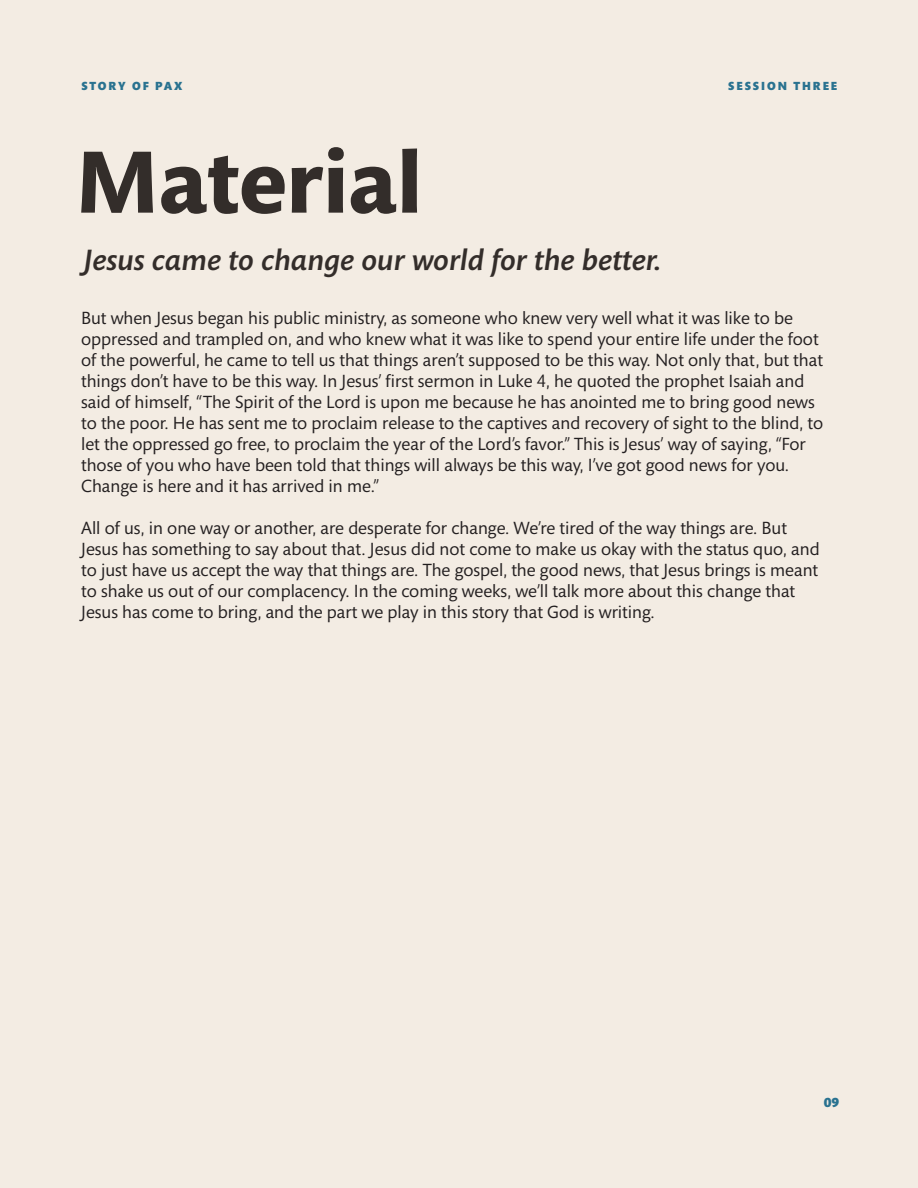
<style>
.page{position:relative;width:918px;height:1188px;background:#f3ece3}
.page>*{position:absolute;margin:0;border:0;box-sizing:border-box;transform-origin:0 0}
.t1{font:700 90px "Mundo Sans Std";color:#332d2a}
.t2{font:italic 500 30px "Mundo Sans Std";color:#332d2a}
.t3{font:18px/21px "Mundo Sans Std";color:#231f20}
.t4{font:900 13.5px "Mundo Sans Std";color:#297290}
.t5{font:900 12px "Mundo Sans Std";letter-spacing:.16em;color:#297290}
</style>
<div class="page">
<p class="t5" style="left:82px;top:79px;width:102px">STORY OF PAX</p>
<h1 class="t1" style="left:75px;top:133px;width:349px">Material</h1>
<h2 class="t2" style="left:84px;top:243px;width:579px">Jesus came to change our world for the better.</h2>
<p class="t5" style="left:728px;top:79px;width:111px">SESSION THREE</p>
<p class="t3" style="left:81px;top:308px;width:744px">But when Jesus began his public ministry, as someone who knew very well what it was like to be oppressed and trampled on, and who knew what it was like to spend your entire life under the foot of the powerful, he came to tell us that things aren’t supposed to be this way. Not only that, but that things don’t have to be this way. In Jesus’ first sermon in Luke 4, he quoted the prophet Isaiah and said of himself, “The Spirit of the Lord is upon me because he has anointed me to bring good news to the poor. He has sent me to proclaim release to the captives and recovery of sight to the blind, to let the oppressed go free, to proclaim the year of the Lord’s favor.” This is Jesus’ way of saying, “For those of you who have been told that things will always be this way, I’ve got good news for you.<br>Change is here and it has arrived in me.”</p>
<p class="t3" style="left:81px;top:518px;width:740px">All of us, in one way or another, are desperate for change. We’re tired of the way things are. But Jesus has something to say about that. Jesus did not come to make us okay with the status quo, and to just have us accept the way that things are. The gospel, the good news, that Jesus brings is meant to shake us out of our complacency. In the coming weeks, we’ll talk more about this change that Jesus has come to bring, and the part we play in this story that God is writing.</p>
<p class="t4" style="left:824px;top:1095px;width:17px">09</p>
</div>
